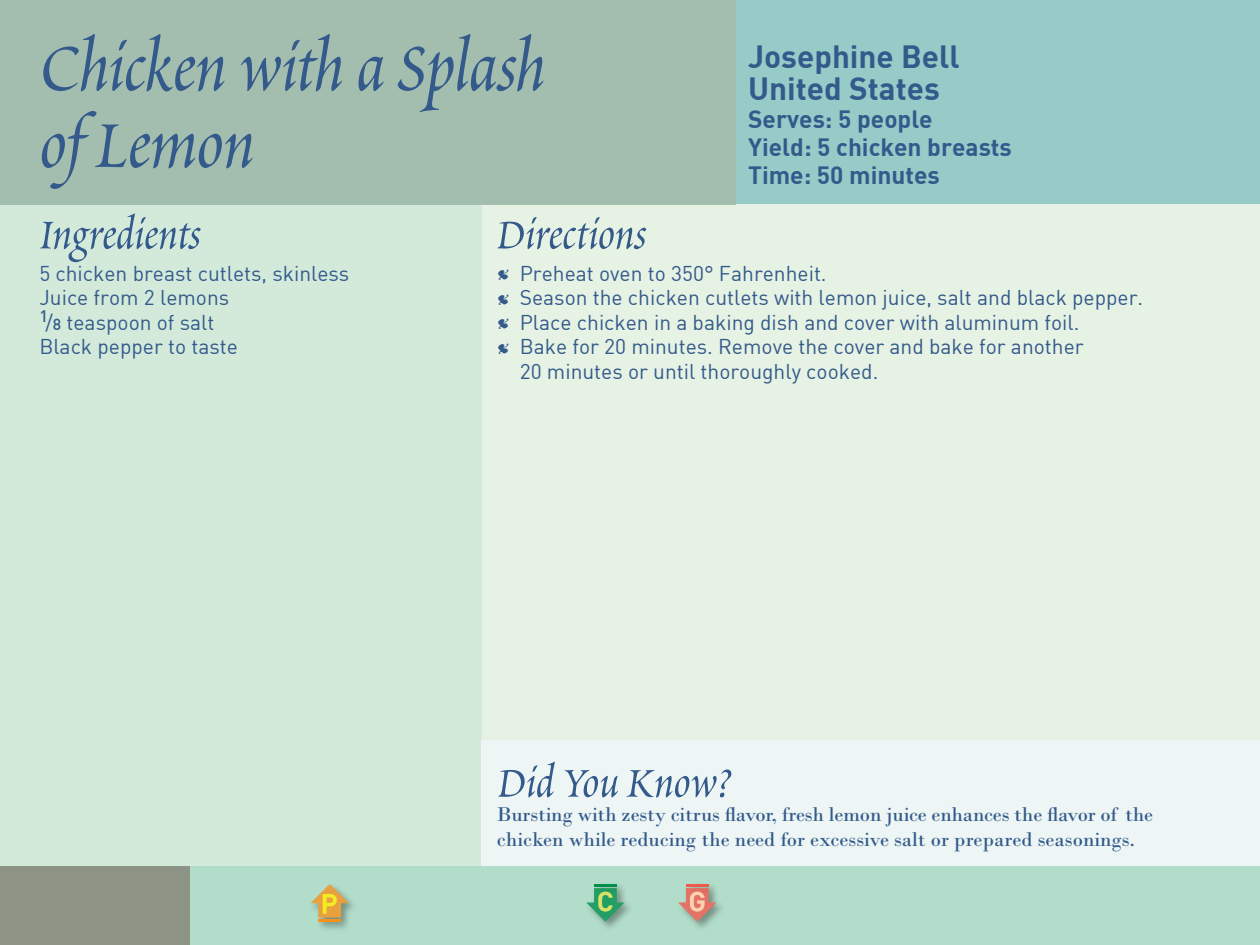
<style>
.page{position:relative;width:1260px;height:945px;background:#fff}
.page>*{position:absolute;margin:0;border:0;box-sizing:border-box;transform-origin:0 0}
.t1{font:84px/77px "Poetica Std";letter-spacing:-.005em;color:#335a8b}
.t2{font:52.5px "Poetica Std";color:#335a8b}
.t3{font:31.5px/31.5px "DIN Bold";color:#335a8b}
.t4{font:24.5px/28px "DIN Bold";color:#335a8b}
.t5{font:21px/24.5px "DIN";color:#335a8b}
.t6{font:21px/24.5px "Bodoni";letter-spacing:-.01em;color:#335a8b}
.s1{font-family:"DIN Medium";font-size:15.75px}
.s2{font-family:"Poetica Std";font-size:28px}
</style>
<div class="page">
<div style="left:0;top:205px;width:483px;height:661px;background:#d3eadb"></div>
<div style="left:735px;top:0;width:525px;height:205px;background:#96cbc8"></div>
<div style="left:0;top:866px;width:191px;height:79px;background:#8e9485"></div>
<div style="left:483px;top:205px;width:777px;height:661px;background:#e6f2e3"></div>
<div style="left:0;top:0;width:735px;height:205px;background:#a3bdaf"></div>
<div style="left:191px;top:866px;width:1069px;height:79px;background:#b2ddca"></div>
<img style="left:594px;top:884px;width:36px;height:44px">
<svg style="left:586px;top:888px;width:39px;height:34px"></svg>
<img style="left:686px;top:884px;width:36px;height:44px">
<svg style="left:678px;top:888px;width:38px;height:34px"></svg>
<svg style="left:311px;top:884px;width:38px;height:31px"></svg>
<img style="left:317px;top:915px;width:34px;height:15px">
<hr style="left:318px;top:919px;width:23px;height:3px;background:#f7931d">
<div style="left:481px;top:740px;width:779px;height:126px;background:#edf6f5"></div>
<h1 class="t1" style="left:39px;top:22px;width:507px">Chicken with a Splash of Lemon</h1>
<h3 class="t3" style="left:748px;top:40px;width:213px">Josephine Bell<br>United States</h3>
<p class="t4" style="left:748px;top:104px;width:265px">Serves: 5 people<br>Yield: 5 chicken breasts<br>Time: 50 minutes</p>
<h2 class="t2" style="left:39px;top:199px;width:163px">Ingredients</h2>
<p class="t5" style="left:39px;top:260px;width:311px">5 chicken breast cutlets, skinless<br>Juice from 2 lemons<br><sup>1</sup>/<span class="s1">8</span> teaspoon of salt<br>Black pepper to taste</p>
<h2 class="t2" style="left:496px;top:199px;width:152px">Directions</h2>
<p class="t5" style="left:496px;top:260px;width:332px"><span class="s2">Л</span> Preheat oven to 350° Fahrenheit.</p>
<p class="t5" style="left:496px;top:285px;width:649px"><span class="s2">Л</span> Season the chicken cutlets with lemon juice, salt and black pepper.</p>
<p class="t5" style="left:496px;top:309px;width:585px"><span class="s2">Л</span> Place chicken in a baking dish and cover with aluminum foil.</p>
<p class="t5" style="left:496px;top:334px;width:589px"><span class="s2">Л</span> Bake for 20 minutes. Remove the cover and bake for another</p>
<p class="t5" style="left:520px;top:358px;width:360px">20 minutes or until thoroughly cooked.</p>
<h2 class="t2" style="left:497px;top:748px;width:236px">Did You Know?</h2>
<p class="t6" style="left:497px;top:802px;width:658px">Bursting with zesty citrus flavor, fresh lemon juice enhances the flavor of the chicken while reducing the need for excessive salt or prepared seasonings.</p>
</div>
